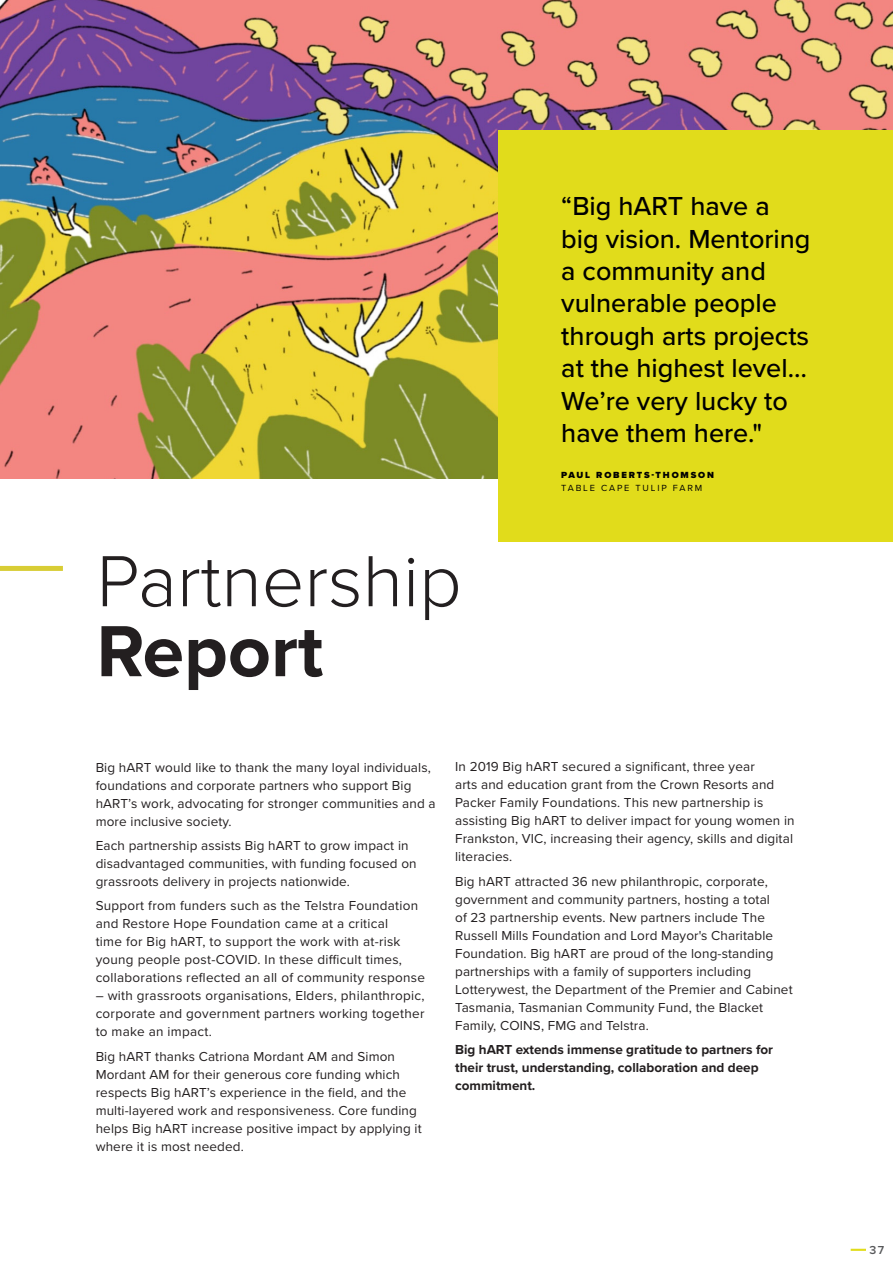
<style>
.page{position:relative;width:893px;height:1263px;background:#fff}
.page>*{position:absolute;margin:0;border:0;box-sizing:border-box;transform-origin:0 0}
.t1{font:300 75px "Proxima Nova";color:#231f20}
.t2{font:700 75px "Proxima Nova";color:#231f20}
.t3{font:500 27px/32.4px "Proxima Nova";color:#000001}
.t4{font:13.5px/18px "Proxima Nova";letter-spacing:.01em;color:#231f20}
.t5{font:700 13.5px/18px "Proxima Nova";color:#231f20}
.t6{font:600 12px "Proxima Nova";color:#57585a}
.t7{font:900 9.15px/13.5px "Proxima Nova";letter-spacing:.2em;color:#000001}
.s1{font-weight:400}
</style>
<div class="page">
<img style="left:0;top:0;width:893px;height:479px">
<div style="left:499px;top:131px;width:394px;height:411px;background:#e1dc1b"></div>
<div style="left:0;top:566px;width:63px;height:5px;background:#d8cd35"></div>
<svg style="left:851px;top:1249px;width:15px;height:2px"></svg>
<p class="t3" style="left:561px;top:189px;width:251px">“Big hART have a big vision. Mentoring a community and vulnerable people through arts projects at the highest level…<br>We’re very lucky to have them here."</p>
<p class="t1" style="left:97px;top:525px;width:367px">Partnership</p>
<p class="t2" style="left:97px;top:595px;width:228px">Report</p>
<p class="t7" style="left:561px;top:468px;width:154px">PAUL ROBERTS-THOMSON<br><span class="s1">TABLE CAPE TULIP FARM</span></p>
<p class="t4" style="left:96px;top:757px;width:342px">Big hART would like to thank the many loyal individuals, foundations and corporate partners who support Big hART’s work, advocating for stronger communities and a more inclusive society.</p>
<p class="t4" style="left:96px;top:836px;width:322px">Each partnership assists Big hART to grow impact in disadvantaged communities, with funding focused on grassroots delivery in projects nationwide.</p>
<p class="t4" style="left:96px;top:896px;width:331px">Support from funders such as the Telstra Foundation and Restore Hope Foundation came at a critical<br>time for Big hART, to support the work with at-risk young people post-COVID. In these difficult times, collaborations reflected an all of community response</p>
<p class="t4" style="left:96px;top:986px;width:330px;text-align:justify">– with grassroots organisations, Elders, philanthropic, corporate and government partners working together to make an impact.</p>
<p class="t4" style="left:96px;top:1046px;width:328px">Big hART thanks Catriona Mordant AM and Simon Mordant AM for their generous core funding which respects Big hART’s experience in the field, and the multi-layered work and responsiveness. Core funding helps Big hART increase positive impact by applying it where it is most needed.</p>
<p class="t4" style="left:455px;top:757px;width:341px">In 2019 Big hART secured a significant, three year<br>arts and education grant from the Crown Resorts and Packer Family Foundations. This new partnership is assisting Big hART to deliver impact for young women in Frankston, VIC, increasing their agency, skills and digital literacies.</p>
<p class="t4" style="left:455px;top:872px;width:339px">Big hART attracted 36 new philanthropic, corporate, government and community partners, hosting a total<br>of 23 partnership events. New partners include The Russell Mills Foundation and Lord Mayor's Charitable Foundation. Big hART are proud of the long-standing partnerships with a family of supporters including Lotterywest, the Department of the Premier and Cabinet Tasmania, Tasmanian Community Fund, the Blacket Family, COINS, FMG and Telstra.</p>
<p class="t5" style="left:455px;top:1040px;width:319px">Big hART extends immense gratitude to partners for their trust, understanding, collaboration and deep commitment.</p>
<p class="t6" style="left:870px;top:1241px;width:16px">37</p>
</div>
